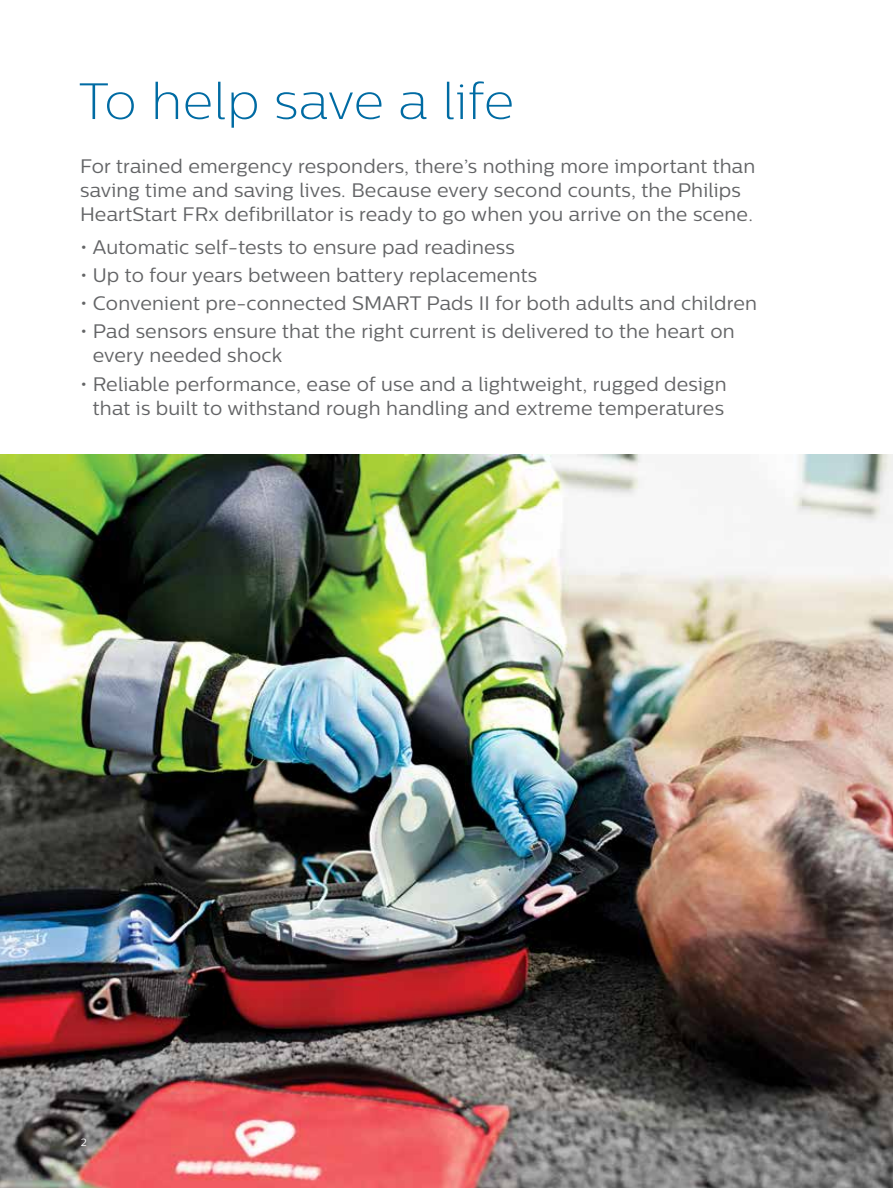
<style>
.page{position:relative;width:893px;height:1188px;background:#fff}
.page>*{position:absolute;margin:0;border:0;box-sizing:border-box;transform-origin:0 0}
.t1{font:51px "Centrale Sans X Light";letter-spacing:.005em;color:#006ba3}
.t2{font:19.5px/24px "Centrale Sans";letter-spacing:.01em;color:#636466}
.t3{font:10.5px "Centrale Sans";color:#fff}
</style>
<div class="page">
<hr style="left:892px;top:0;width:1px;height:1188px;background:#d0ecf6">
<img style="left:0;top:455px;width:893px;height:733px">
<h1 class="t1" style="left:79px;top:73px;width:437px">To help save a life</h1>
<p class="t2" style="left:80px;top:154px;width:677px">For trained emergency responders, there’s nothing more important than saving time and saving lives. Because every second counts, the Philips<br>HeartStart FRx defibrillator is ready to go when you arrive on the scene.</p>
<p class="t2" style="left:80px;top:234px;width:436px">• Automatic self-tests to ensure pad readiness</p>
<p class="t2" style="left:80px;top:263px;width:458px">• Up to four years between battery replacements</p>
<p class="t2" style="left:80px;top:291px;width:678px">• Convenient pre-connected SMART Pads II for both adults and children</p>
<p class="t2" style="left:93px;top:319px;width:643px;text-indent:-13px">• Pad sensors ensure that the right current is delivered to the heart on every needed shock</p>
<p class="t2" style="left:80px;top:371px;width:648px;text-align:center">• Reliable performance, ease of use and a lightweight, rugged design that is built to withstand rough handling and extreme temperatures</p>
<p class="t3" style="left:81px;top:1136px;width:7px">2</p>
</div>
